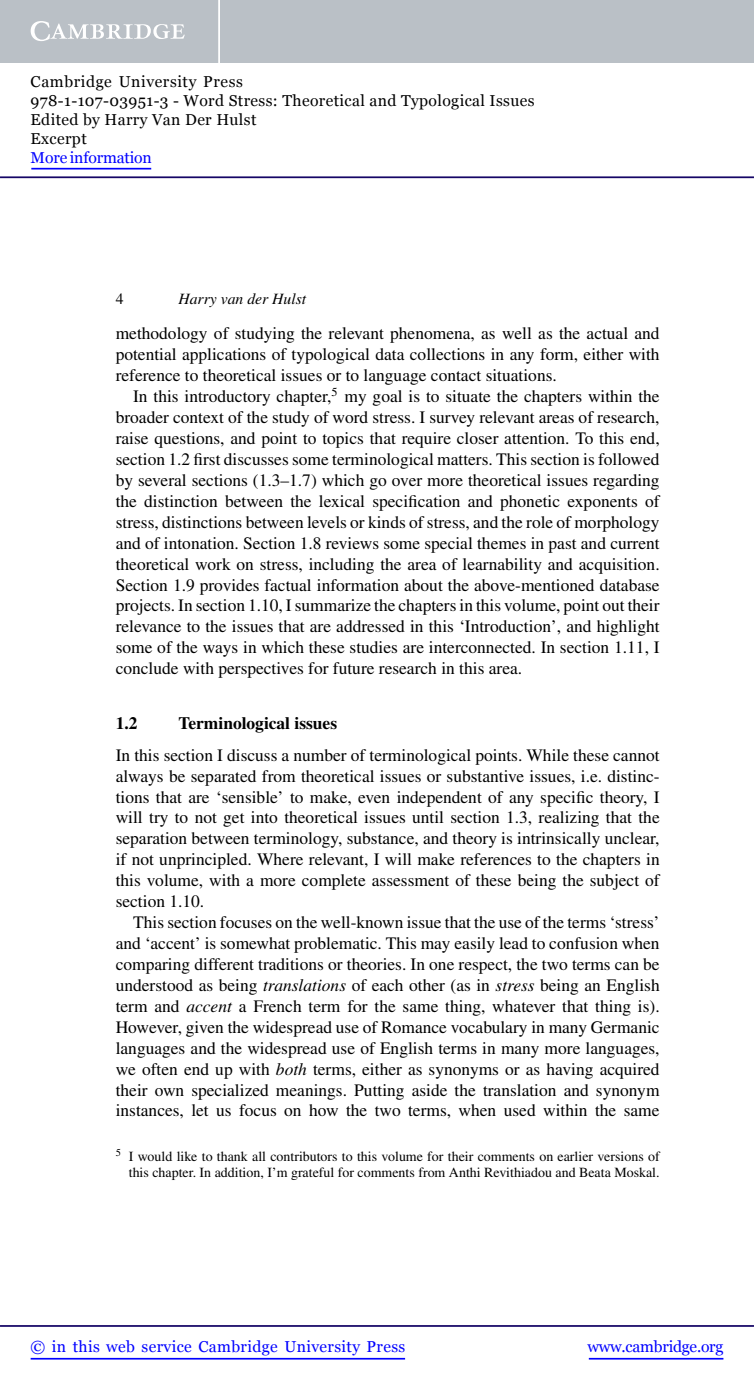
<style>
.page{position:relative;width:754px;height:1385px;background:#fff}
.page>*{position:absolute;margin:0;border:0;box-sizing:border-box;transform-origin:0 0}
.t1{font:17.5px/21px "Times";color:#000;text-align:justify}
.t2{font:700 17.5px "Times";color:#000}
.t3{font:15.75px/18.9px "Georgia";letter-spacing:.025em;color:#000}
.t4{font:15.75px "Georgia";letter-spacing:.025em;color:#00f}
.t5{font:15.75px "Georgia";letter-spacing:-.015em;color:#00f}
.t6{font:italic 15.75px "Times";color:#000}
.t7{font:15.75px "Georgia";letter-spacing:-.01em;color:#00f}
.t8{font:15.75px "Times";color:#000}
.t9{font:14px/15.8px "Times";color:#000;text-align:right}
.s1{font-style:italic}
</style>
<div class="page">
<hr style="left:589px;top:1358px;width:134px;height:1px;background:#00f">
<hr style="left:0;top:1325px;width:754px;height:1px;background:#150666">
<hr style="left:31px;top:1358px;width:374px;height:1px;background:#00f">
<div style="left:0;top:0;width:754px;height:63px;background:#bac0c6"></div>
<svg style="left:31px;top:21px;width:154px;height:20px"></svg>
<hr style="left:218px;top:0;width:2px;height:63px;background:#fff">
<hr style="left:0;top:176px;width:754px;height:2px;background:#150666">
<hr style="left:31px;top:168px;width:120px;height:1px;background:#00f">
<p class="t3" style="left:31px;top:73px;width:505px">Cambridge University Press<br>978-1-107-03951-3 - Word Stress: Theoretical and Typological Issues Edited by Harry Van Der Hulst<br>Excerpt</p>
<p class="t7" style="left:31px;top:148px;width:123px">More information</p>
<p class="t8" style="left:116px;top:293px;width:9px">4</p>
<p class="t6" style="left:178px;top:293px;width:129px">Harry van der Hulst</p>
<p class="t1" style="left:116px;top:325px;width:545px">methodology of studying the relevant phenomena, as well as the actual and potential applications of typological data collections in any form, either with reference to theoretical issues or to language contact situations.</p>
<p class="t1" style="left:116px;top:387px;width:545px;text-indent:17px">In this introductory chapter,<sup>5</sup> my goal is to situate the chapters within the broader context of the study of word stress. I survey relevant areas of research, raise questions, and point to topics that require closer attention. To this end, section 1.2 first discusses some terminological matters. This section is followed by several sections (1.3–1.7) which go over more theoretical issues regarding the distinction between the lexical specification and phonetic exponents of stress, distinctions between levels or kinds of stress, and the role of morphology and of intonation. Section 1.8 reviews some special themes in past and current theoretical work on stress, including the area of learnability and acquisition.<br>Section 1.9 provides factual information about the above-mentioned database projects. In section 1.10, I summarize the chapters in this volume, point out their relevance to the issues that are addressed in this ‘Introduction’, and highlight some of the ways in which these studies are interconnected. In section 1.11, I conclude with perspectives for future research in this area.</p>
<p class="t2" style="left:116px;top:717px;width:23px">1.2</p>
<p class="t2" style="left:178px;top:717px;width:160px">Terminological issues</p>
<p class="t1" style="left:116px;top:746px;width:546px">In this section I discuss a number of terminological points. While these cannot always be separated from theoretical issues or substantive issues, i.e. distinc&shy;tions that are ‘sensible’ to make, even independent of any specific theory, I will try to not get into theoretical issues until section 1.3, realizing that the separation between terminology, substance, and theory is intrinsically unclear, if not unprincipled. Where relevant, I will make references to the chapters in this volume, with a more complete assessment of these being the subject of section 1.10.</p>
<p class="t1" style="left:116px;top:913px;width:545px;text-indent:17px">This section focuses on the well-known issue that the use of the terms ‘stress’ and ‘accent’ is somewhat problematic. This may easily lead to confusion when comparing different traditions or theories. In one respect, the two terms can be understood as being <span class="s1">translations</span> of each other (as in <span class="s1">stress</span> being an English term and <span class="s1">accent</span> a French term for the same thing, whatever that thing is).<br>However, given the widespread use of Romance vocabulary in many Germanic languages and the widespread use of English terms in many more languages, we often end up with <span class="s1">both</span> terms, either as synonyms or as having acquired their own specialized meanings. Putting aside the translation and synonym instances, let us focus on how the two terms, when used within the same</p>
<p class="t9" style="left:116px;top:1149px;width:545px"><sup>5</sup> I would like to thank all contributors to this volume for their comments on earlier versions of this chapter. In addition, I’m grateful for comments from Anthi Revithiadou and Beata Moskal.</p>
<p class="t4" style="left:31px;top:1336px;width:376px">© in this web service Cambridge University Press</p>
<p class="t5" style="left:588px;top:1336px;width:137px">www.cambridge.org</p>
</div>
